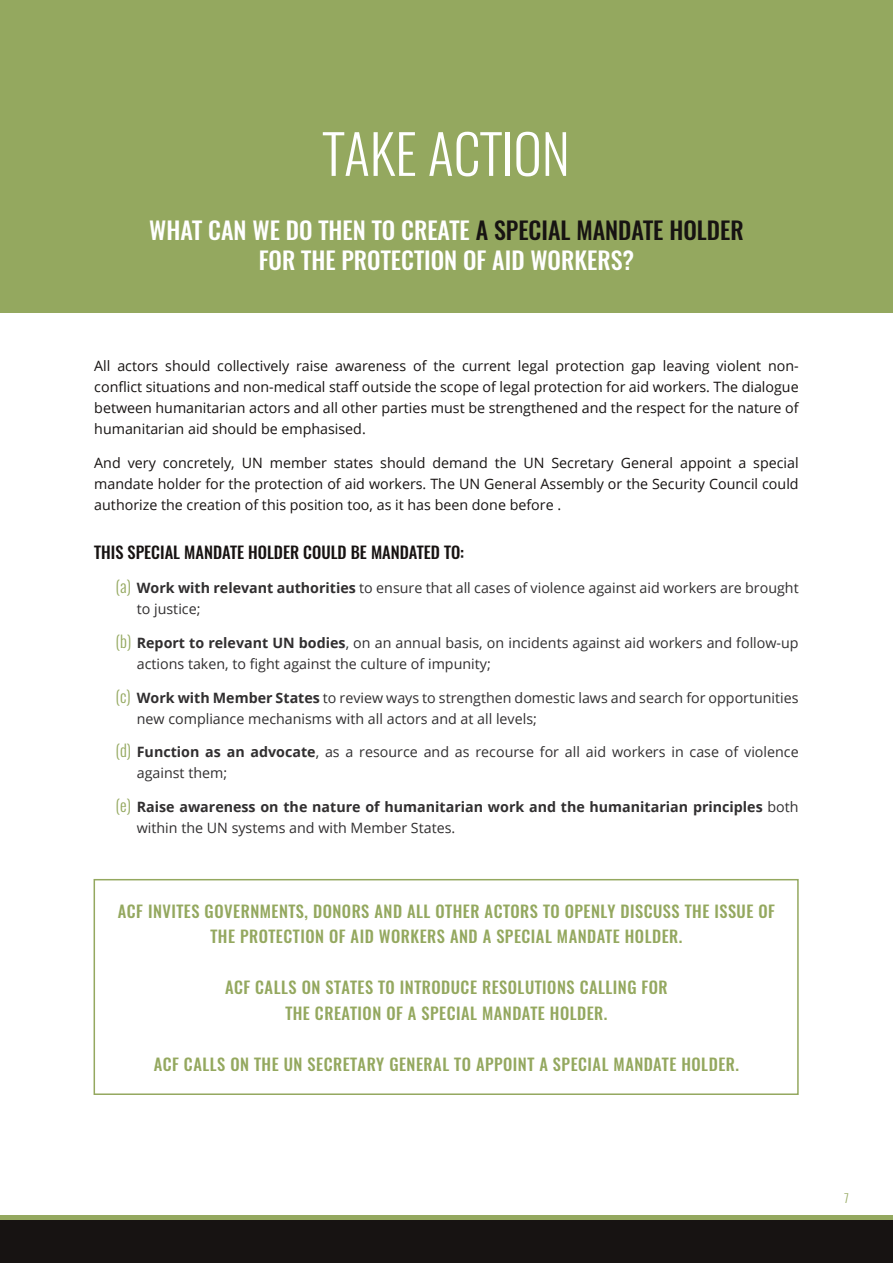
<style>
.page{position:relative;width:893px;height:1263px;background:#fff}
.page>*{position:absolute;margin:0;border:0;box-sizing:border-box;transform-origin:0 0}
.t1{font:300 54px "Oswald";color:#fff}
.t2{font:500 24px "Oswald";color:#fff}
.t3{font:500 16.5px "Oswald";letter-spacing:.03em;color:#94a85f}
.t4{font:500 16.5px "Oswald";color:#171312}
.t5{font:14.25px/21px "Open Sans";color:#171312;text-align:justify}
.t6{font:14.25px/21px "Open Sans";color:#312f30}
.t7{font:700 14.25px/21px "Open Sans";color:#312f30}
.t8{font:300 12px "Oswald";color:#94a85f}
.s1{color:#171312}
.s2{font-family:"Oswald";font-weight:300;font-size:16.5px;color:#94a85f}
.s3{font-weight:700}
.s4{font-weight:400}
</style>
<div class="page">
<div style="left:0;top:1215px;width:893px;height:48px;background:#94a85f"></div>
<div style="left:0;top:1220px;width:893px;height:43px;background:#171312"></div>
<div style="left:1px;top:0;width:892px;height:313px;background:#94a85f"></div>
<div style="left:94px;top:879px;width:705px;height:216px;border:2px solid #94a85f"></div>
<p class="t1" style="left:323px;top:118px;width:248px">TAKE ACTION</p>
<p class="t2" style="left:149px;top:213px;width:596px">WHAT CAN WE DO THEN TO CREATE <span class="s1">A SPECIAL MANDATE HOLDER</span></p>
<p class="t2" style="left:259px;top:243px;width:377px">FOR THE PROTECTION OF AID WORKERS?</p>
<p class="t5" style="left:94px;top:355px;width:706px">All actors should collectively raise awareness of the current legal protection gap leaving violent non&shy;conflict situations and non-medical staff outside the scope of legal protection for aid workers. The dialogue between humanitarian actors and all other parties must be strengthened and the respect for the nature of humanitarian aid should be emphasised.</p>
<p class="t5" style="left:94px;top:452px;width:706px">And very concretely, UN member states should demand the UN Secretary General appoint a special mandate holder for the protection of aid workers. The UN General Assembly or the Security Council could authorize the creation of this position too, as it has been done before .</p>
<p class="t4" style="left:94px;top:541px;width:371px">THIS SPECIAL MANDATE HOLDER COULD BE MANDATED TO:</p>
<p class="t6" style="left:137px;top:577px;width:663px;text-indent:-21px"><span class="s2">(a)</span> <span class="s3">Work with relevant authorities</span> to ensure that all cases of violence against aid workers are brought to justice;</p>
<p class="t6" style="left:137px;top:632px;width:663px;text-indent:-21px"><span class="s2">(b)</span> <span class="s3">Report to relevant UN bodies</span>, on an annual basis, on incidents against aid workers and follow-up actions taken, to fight against the culture of impunity;</p>
<p class="t6" style="left:137px;top:686px;width:663px;text-indent:-21px"><span class="s2">(c)</span> <span class="s3">Work with Member States</span> to review ways to strengthen domestic laws and search for opportunities new compliance mechanisms with all actors and at all levels;</p>
<p class="t6" style="left:137px;top:741px;width:663px;text-indent:-21px"><span class="s2">(d)</span> <span class="s3">Function as an advocate</span>, as a resource and as recourse for all aid workers in case of violence against them;</p>
<p class="t7" style="left:137px;top:796px;width:663px;text-indent:-21px"><span class="s2">(e)</span> Raise awareness on the nature of humanitarian work and the humanitarian principles <span class="s4">both within the UN systems and with Member States.</span></p>
<p class="t3" style="left:118px;top:900px;width:659px">ACF INVITES GOVERNMENTS, DONORS AND ALL OTHER ACTORS TO OPENLY DISCUSS THE ISSUE OF</p>
<p class="t3" style="left:210px;top:925px;width:473px">THE PROTECTION OF AID WORKERS AND A SPECIAL MANDATE HOLDER.</p>
<p class="t3" style="left:225px;top:976px;width:444px">ACF CALLS ON STATES TO INTRODUCE RESOLUTIONS CALLING FOR</p>
<p class="t3" style="left:285px;top:1002px;width:324px">THE CREATION OF A SPECIAL MANDATE HOLDER.</p>
<p class="t3" style="left:154px;top:1053px;width:587px">ACF CALLS ON THE UN SECRETARY GENERAL TO APPOINT A SPECIAL MANDATE HOLDER.</p>
<p class="t8" style="left:844px;top:1190px;width:7px">7</p>
</div>
